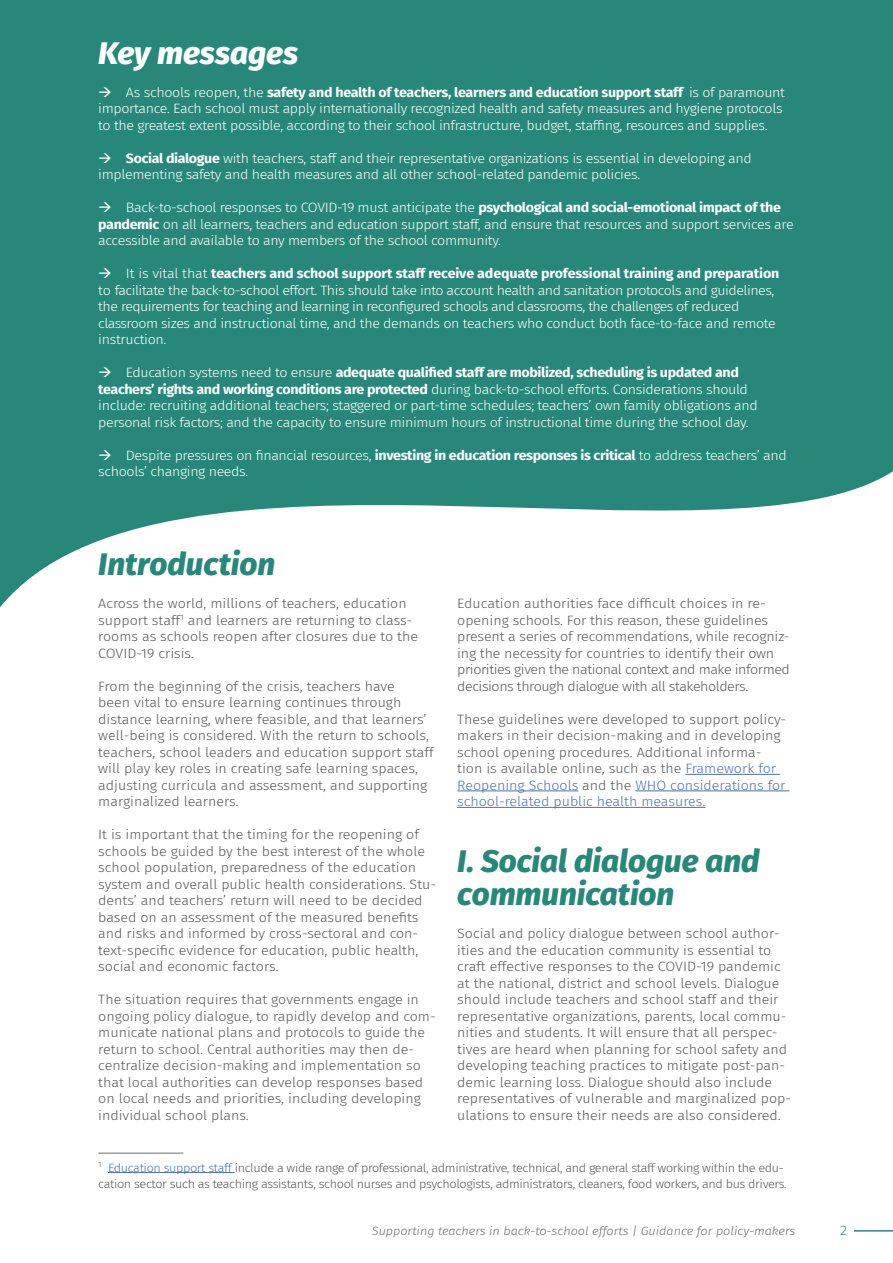
<style>
.page{position:relative;width:893px;height:1263px;background:#fff}
.page>*{position:absolute;margin:0;border:0;box-sizing:border-box;transform-origin:0 0}
.t1{font:italic 800 31.5px/33px "Fira Sans";letter-spacing:-.005em;color:#27887a}
.t2{font:italic 800 31.5px "Fira Sans";letter-spacing:-.005em;color:#fff}
.t3{font:300 13.5px/16.5px "Fira Sans";color:#57585a;scale:1.06 1}
.t4{font:300 13.5px/16.5px "Fira Sans";letter-spacing:-.025em;color:#fff;scale:1.06 1}
.t5{font:300 13.5px "Fira Sans";color:#27887a;scale:1.06 1}
.t6{font:300 12px/16.5px "Fira Sans";letter-spacing:-.03em;color:#57585a;scale:1.06 1}
.t7{font:italic 300 12px "Fira Sans";color:#6c6d70;scale:1.06 1}
.s1{font-weight:700}
.s2{color:#4d72ac}
</style>
<div class="page">
<svg style="left:0;top:0;width:893px;height:607px;fill:#27887a"></svg>
<div style="left:98px;top:14px;width:697px;height:472px;background:#27887a"></div>
<hr style="left:98px;top:1153px;width:85px;height:1px;background:#6c6d70">
<hr style="left:108px;top:1172px;width:127px;height:1px;background:#4d72ac">
<hr style="left:685px;top:774px;width:95px;height:1px;background:#4d72ac">
<hr style="left:457px;top:790px;width:121px;height:1px;background:#4d72ac">
<hr style="left:635px;top:790px;width:155px;height:1px;background:#4d72ac">
<hr style="left:457px;top:807px;width:248px;height:1px;background:#4d72ac">
<hr style="left:854px;top:1230px;width:39px;height:1px;background:#27887a">
<h1 class="t2" style="left:98px;top:25px;width:201px">Key messages</h1>
<p class="t4" style="left:98px;top:84px;width:649px">→ As schools reopen, the <span class="s1">safety and health of teachers, learners and education support staff</span> is of paramount importance. Each school must apply internationally recognized health and safety measures and hygiene protocols to the greatest extent possible, according to their school infrastructure, budget, staffing, resources and supplies.</p>
<p class="t4" style="left:98px;top:150px;width:618px">→ <span class="s1">Social dialogue</span> with teachers, staff and their representative organizations is essential in developing and implementing safety and health measures and all other school-related pandemic policies.</p>
<p class="t4" style="left:98px;top:199px;width:657px">→ Back-to-school responses to COVID-19 must anticipate the <span class="s1">psychological and social-emotional impact of the pandemic</span> on all learners, teachers and education support staff, and ensure that resources and support services are accessible and available to any members of the school community.</p>
<p class="t4" style="left:98px;top:265px;width:644px">→ It is vital that <span class="s1">teachers and school support staff receive adequate professional training and preparation </span>to facilitate the back-to-school effort. This should take into account health and sanitation protocols and guidelines, the requirements for teaching and learning in reconfigured schools and classrooms, the challenges of reduced classroom sizes and instructional time, and the demands on teachers who conduct both face-to-face and remote instruction.</p>
<p class="t4" style="left:98px;top:364px;width:624px">→ Education systems need to ensure <span class="s1">adequate qualified staff are mobilized, scheduling is updated and teachers’ rights and working conditions are protected</span> during back-to-school efforts. Considerations should include: recruiting additional teachers; staggered or part-time schedules; teachers’ own family obligations and personal risk factors; and the capacity to ensure minimum hours of instructional time during the school day.</p>
<p class="t4" style="left:98px;top:447px;width:651px">→ Despite pressures on financial resources, <span class="s1">investing in education responses is critical</span> to address teachers’ and schools’ changing needs.</p>
<h1 class="t1" style="left:98px;top:545px;width:178px">Introduction</h1>
<p class="t3" style="left:98px;top:595px;width:303px">Across the world, millions of teachers, education support staff<sup>1</sup> and learners are returning to class&shy;rooms as schools reopen after closures due to the COVID-19 crisis.</p>
<p class="t3" style="left:98px;top:678px;width:318px">From the beginning of the crisis, teachers have<br>been vital to ensure learning continues through distance learning, where feasible, and that learners’ well-being is considered. With the return to schools, teachers, school leaders and education support staff will play key roles in creating safe learning spaces, adjusting curricula and assessment, and supporting marginalized learners.</p>
<p class="t3" style="left:98px;top:826px;width:320px">It is important that the timing for the reopening of schools be guided by the best interest of the whole school population, preparedness of the education system and overall public health considerations. Stu&shy;dents’ and teachers’ return will need to be decided based on an assessment of the measured benefits and risks and informed by cross-sectoral and con&shy;text-specific evidence for education, public health, social and economic factors.</p>
<p class="t3" style="left:98px;top:991px;width:320px">The situation requires that governments engage in ongoing policy dialogue, to rapidly develop and com&shy;municate national plans and protocols to guide the return to school. Central authorities may then de&shy;centralize decision-making and implementation so that local authorities can develop responses based on local needs and priorities, including developing individual school plans.</p>
<p class="t3" style="left:457px;top:595px;width:315px">Education authorities face difficult choices in re&shy;opening schools. For this reason, these guidelines present a series of recommendations, while recogniz&shy;ing the necessity for countries to identify their own priorities given the national context and make informed decisions through dialogue with all stakeholders.</p>
<p class="t3" style="left:457px;top:711px;width:312px">These guidelines were developed to support policy&shy;makers in their decision-making and in developing school opening procedures. Additional informa&shy;tion is available online, such as the <span class="s2">Framework for Reopening Schools</span> and the <span class="s2">WHO considerations for school-related public health measures.</span></p>
<h1 class="t1" style="left:457px;top:842px;width:304px">I. Social dialogue and communication</h1>
<p class="t3" style="left:457px;top:925px;width:316px">Social and policy dialogue between school author&shy;ities and the education community is essential to craft effective responses to the COVID-19 pandemic at the national, district and school levels. Dialogue should include teachers and school staff and their representative organizations, parents, local commu&shy;nities and students. It will ensure that all perspec&shy;tives are heard when planning for school safety and developing teaching practices to mitigate post-pan&shy;demic learning loss. Dialogue should also include representatives of vulnerable and marginalized pop&shy;ulations to ensure their needs are also considered.</p>
<p class="t6" style="left:98px;top:1159px;width:651px"><sup>1</sup> <span class="s2">Education support staff</span> include a wide range of professional, administrative, technical, and general staff working within the edu&shy;cation sector such as teaching assistants, school nurses and psychologists, administrators, cleaners, food workers, and bus drivers.</p>
<p class="t7" style="left:372px;top:1223px;width:401px">Supporting teachers in back-to-school efforts | Guidance for policy-makers</p>
<p class="t5" style="left:840px;top:1221px;width:8px">2</p>
</div>
